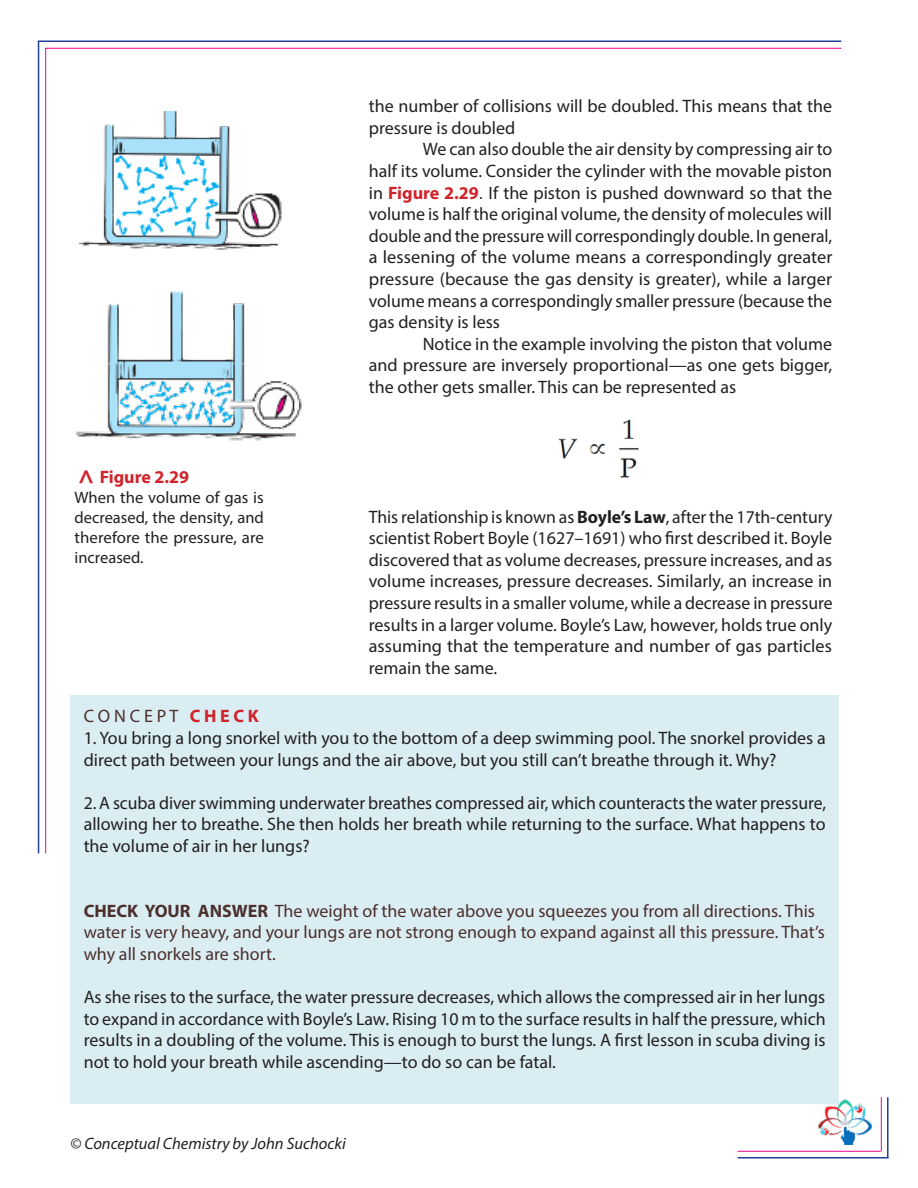
<style>
.page{position:relative;width:918px;height:1188px;background:#fff}
.page>*{position:absolute;margin:0;border:0;box-sizing:border-box;transform-origin:0 0}
.t1{font:18px/21.6px "Myriad Pro";color:#231f20;text-align:justify}
.Concept_Check{font:18px/21.6px "Myriad Pro";color:#4c302c}
.t2{font:700 18px "Myriad Pro";color:#d1232a}
.t3{font:16.5px/19.8px "Myriad Pro";color:#231f20;text-align:justify}
.t4{font:italic 16.5px "Myriad Pro";color:#231f20}
.s1{font-size:27px}
.s2{font-weight:700;color:#d1232a}
.s3{font-family:"Calibri"}
.s4{font-weight:700}
</style>
<div class="page">
<img style="left:818px;top:1099px;width:53px;height:45px">
<hr style="left:38px;top:41px;width:1px;height:812px;background:#223f99">
<hr style="left:38px;top:40px;width:803px;height:2px;background:#223f99">
<hr style="left:45px;top:48px;width:1px;height:805px;background:#ed028c">
<hr style="left:45px;top:48px;width:796px;height:1px;background:#ed028c">
<hr style="left:887px;top:1097px;width:2px;height:61px;background:#223f99">
<hr style="left:738px;top:1157px;width:151px;height:2px;background:#223f99">
<hr style="left:881px;top:1097px;width:1px;height:54px;background:#ed028c">
<hr style="left:738px;top:1151px;width:143px;height:1px;background:#ed028c">
<img style="left:76px;top:292px;width:225px;height:149px">
<img style="left:80px;top:112px;width:202px;height:138px">
<img style="left:558px;top:419px;width:81px;height:59px">
<div style="left:70px;top:695px;width:769px;height:409px;background:#d9edf3"></div>
<p class="t2" style="left:78px;top:466px;width:113px"><span class="s1">^</span> Figure 2.29</p>
<p class="t3" style="left:75px;top:488px;width:191px">When the volume of gas is decreased, the density, and therefore the pressure, are increased.</p>
<p class="t1" style="left:369px;top:95px;width:465px">the number of collisions will be doubled. This means that the pressure is doubled</p>
<p class="t1" style="left:369px;top:138px;width:465px;text-indent:54px">We can also double the air density by compressing air to half its volume. Consider the cylinder with the movable piston in <span class="s2">Figure 2.29</span><span class="s3">.</span> If the piston is pushed downward so that the volume is half the original volume, the density of molecules will double and the pressure will correspondingly double. In general, a lessening of the volume means a correspondingly greater pressure (because the gas density is greater), while a larger volume means a correspondingly smaller pressure (because the gas density is less</p>
<p class="t1" style="left:369px;top:333px;width:465px;text-indent:54px">Notice in the example involving the piston that volume and pressure are inversely proportional—as one gets bigger, the other gets smaller. This can be represented as</p>
<p class="t1" style="left:369px;top:505px;width:465px">This relationship is known as <span class="s4">Boyle’s Law</span>, after the 17th-century scientist Robert Boyle (1627–1691) who first described it. Boyle discovered that as volume decreases, pressure increases, and as volume increases, pressure decreases. Similarly, an increase in pressure results in a smaller volume, while a decrease in pressure results in a larger volume. Boyle’s Law, however, holds true only assuming that the temperature and number of gas particles remain the same.</p>
<p class="Concept_Check" style="left:84px;top:705px;width:177px">C O N C E P T <span class="s2">C H E C K</span></p>
<p class="t1" style="left:84px;top:727px;width:743px">1. You bring a long snorkel with you to the bottom of a deep swimming pool. The snorkel provides a direct path between your lungs and the air above, but you still can’t breathe through it. Why?</p>
<p class="t1" style="left:84px;top:792px;width:744px">2. A scuba diver swimming underwater breathes compressed air, which counteracts the water pressure, allowing her to breathe. She then holds her breath while returning to the surface. What happens to the volume of air in her lungs?</p>
<p class="Concept_Check" style="left:84px;top:900px;width:743px"><span class="s4">CHECK YOUR ANSWER</span> The weight of the water above you squeezes you from all directions. This water is very heavy, and your lungs are not strong enough to expand against all this pressure. That’s why all snorkels are short.</p>
<p class="t1" style="left:84px;top:986px;width:743px">As she rises to the surface, the water pressure decreases, which allows the compressed air in her lungs to expand in accordance with Boyle’s Law. Rising 10 m to the surface results in half the pressure, which results in a doubling of the volume. This is enough to burst the lungs. A first lesson in scuba diving is not to hold your breath while ascending—to do so can be fatal.</p>
<p class="t4" style="left:70px;top:1134px;width:277px">© Conceptual Chemistry by John Suchocki</p>
</div>
